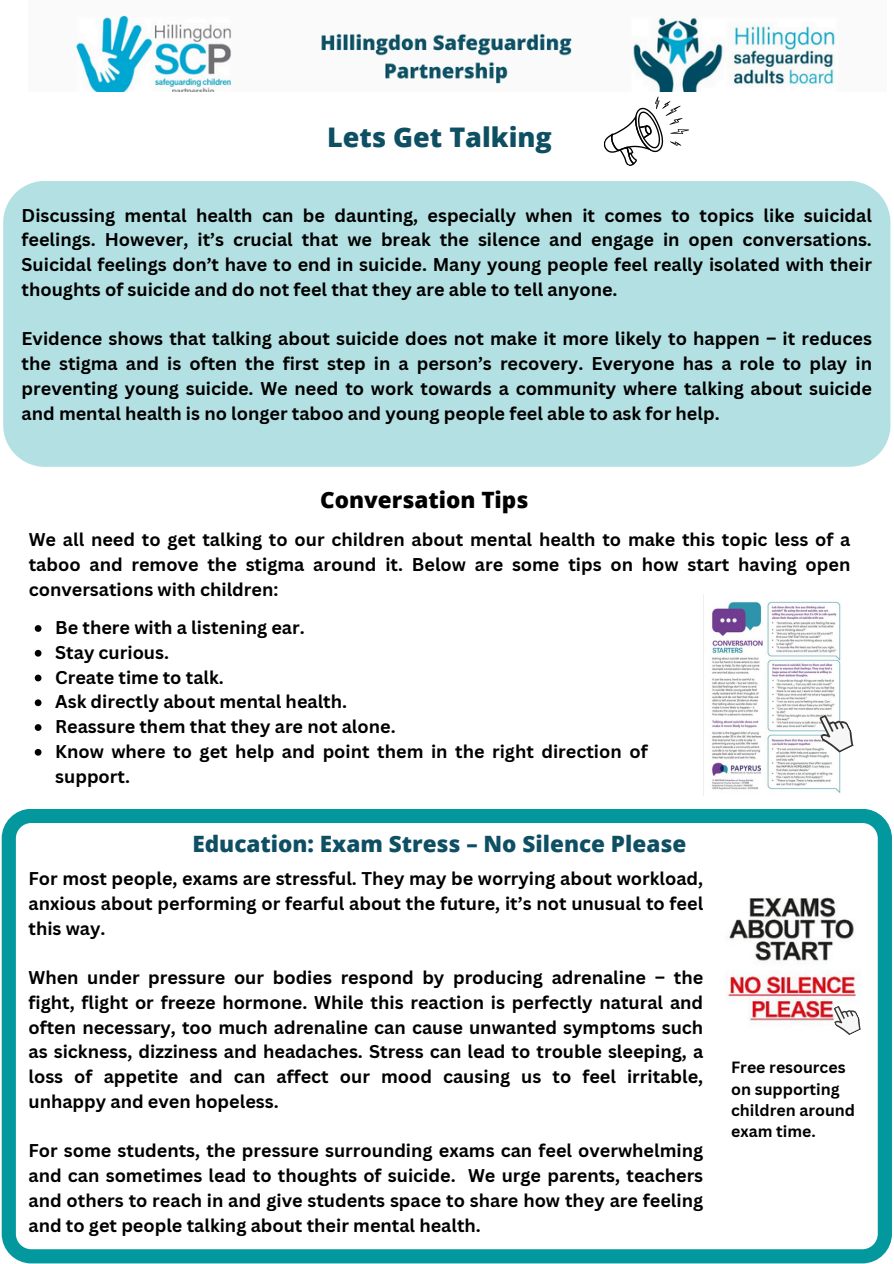
<style>
.page{position:relative;width:894px;height:1264px;background:#fff}
.page>*{position:absolute;margin:0;border:0;box-sizing:border-box;transform-origin:0 0}
.t1{font:800 27px "Open Sans";color:#0e4f63}
.t2{font:800 22.5px "Open Sans";color:#0e4f63}
.t3{font:800 22.5px "Open Sans";color:#000}
.t4{font:700 18px/24.8px "Canva Sans";color:#000;text-align:justify}
.t5{font:700 15.9px/21.3px "Canva Sans";color:#000}
</style>
<div class="page">
<img style="left:76px;top:15px;width:759px;height:76px">
<div style="left:3px;top:181px;width:887px;height:286px;background:#b3e0e2"></div>
<svg style="left:2px;top:809px;width:889px;height:454px"></svg>
<img style="left:718px;top:879px;width:156px;height:159px">
<svg style="left:827px;top:999px;width:37px;height:39px"></svg>
<img style="left:703px;top:594px;width:138px;height:202px">
<svg style="left:812px;top:707px;width:42px;height:50px"></svg>
<svg style="left:603px;top:96px;width:86px;height:70px"></svg>
<svg style="left:35px;top:625px;width:6px;height:7px"></svg>
<svg style="left:35px;top:650px;width:6px;height:6px"></svg>
<svg style="left:35px;top:674px;width:6px;height:7px"></svg>
<svg style="left:35px;top:699px;width:6px;height:7px"></svg>
<svg style="left:35px;top:724px;width:6px;height:7px"></svg>
<svg style="left:35px;top:749px;width:6px;height:6px"></svg>
<h3 class="t1" style="left:327px;top:118px;width:226px">Lets Get Talking</h3>
<h3 class="t4" style="left:22px;top:202px;width:851px">Discussing mental health can be daunting, especially when it comes to topics like suicidal feelings. However, it’s crucial that we break the silence and engage in open conversations.<br>Suicidal feelings don’t have to end in suicide. Many young people feel really isolated with their thoughts of suicide and do not feel that they are able to tell anyone.</h3>
<h3 class="t4" style="left:22px;top:326px;width:851px">Evidence shows that talking about suicide does not make it more likely to happen – it reduces the stigma and is often the first step in a person’s recovery. Everyone has a role to play in preventing young suicide. We need to work towards a community where talking about suicide and mental health is no longer taboo and young people feel able to ask for help.</h3>
<p class="t3" style="left:320px;top:484px;width:210px">Conversation Tips</p>
<p class="t4" style="left:29px;top:526px;width:822px">We all need to get talking to our children about mental health to make this topic less of a taboo and remove the stigma around it. Below are some tips on how start having open conversations with children:</p>
<p class="t4" style="left:55px;top:614px;width:251px">Be there with a listening ear.</p>
<p class="t4" style="left:55px;top:639px;width:115px">Stay curious.</p>
<p class="t4" style="left:55px;top:664px;width:170px">Create time to talk.</p>
<p class="t4" style="left:55px;top:689px;width:293px">Ask directly about mental health.</p>
<p class="t4" style="left:55px;top:713px;width:342px">Reassure them that they are not alone.</p>
<h2 class="t4" style="left:55px;top:738px;width:593px">Know where to get help and point them in the right direction of support.</h2>
<h3 class="t2" style="left:192px;top:827px;width:495px">Education: Exam Stress – No Silence Please</h3>
<h3 class="t4" style="left:29px;top:865px;width:676px">For most people, exams are stressful. They may be worrying about workload, anxious about performing or fearful about the future, it’s not unusual to feel this way.</h3>
<h2 class="t4" style="left:29px;top:964px;width:676px">When under pressure our bodies respond by producing adrenaline – the fight, flight or freeze hormone. While this reaction is perfectly natural and often necessary, too much adrenaline can cause unwanted symptoms such as sickness, dizziness and headaches. Stress can lead to trouble sleeping, a loss of appetite and can affect our mood causing us to feel irritable, unhappy and even hopeless.</h2>
<h3 class="t4" style="left:29px;top:1138px;width:676px">For some students, the pressure surrounding exams can feel overwhelming and can sometimes lead to thoughts of suicide. We urge parents, teachers and others to reach in and give students space to share how they are feeling and to get people talking about their mental health.</h3>
<p class="t5" style="left:731px;top:1056px;width:125px">Free resources on supporting children around exam time.</p>
</div>
